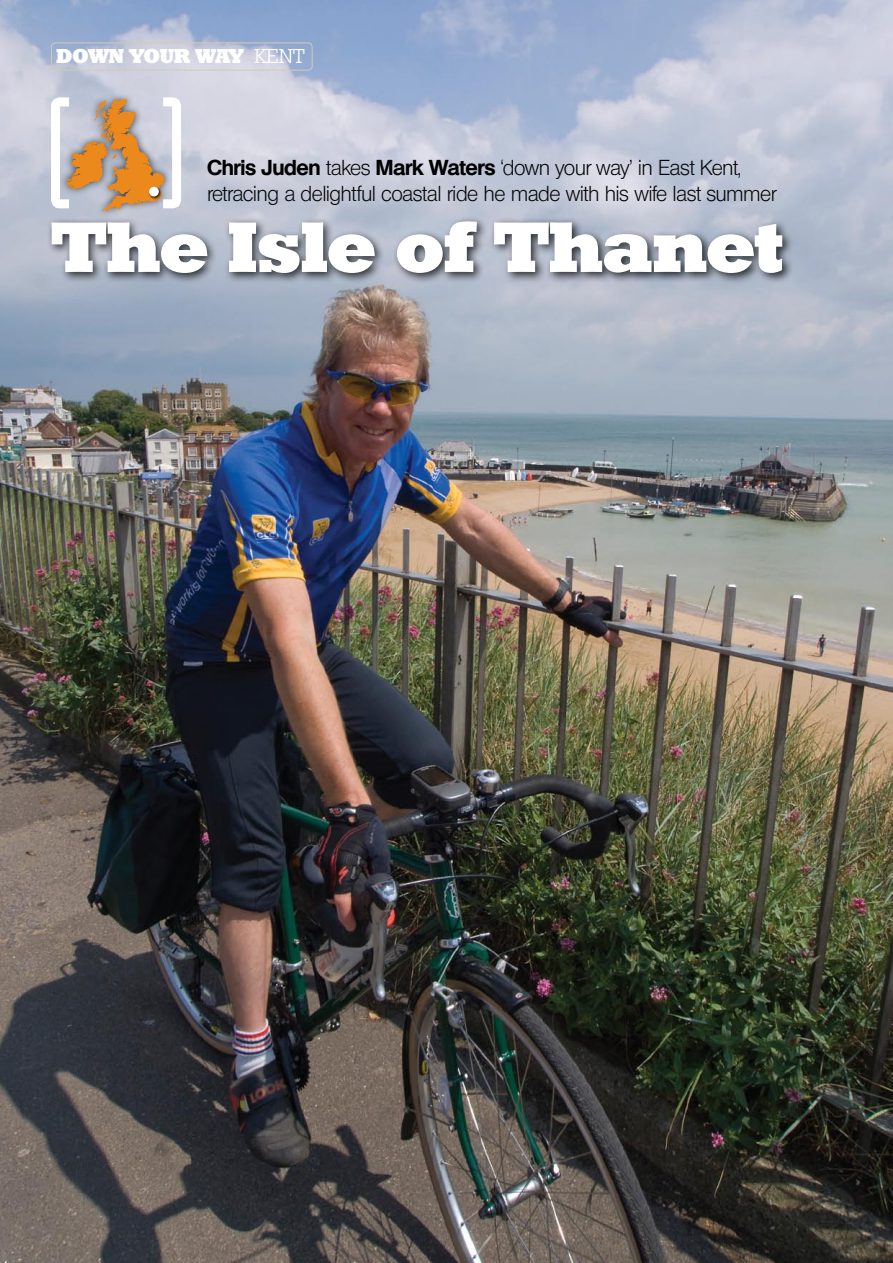
<style>
.page{position:relative;width:893px;height:1263px;background:#fff}
.page>*{position:absolute;margin:0;border:0;box-sizing:border-box;transform-origin:0 0}
.Heading{font:800 68.85px "Stafford";color:#fff}
.Strap{font:300 21px/25.5px "Olympia";letter-spacing:-.025em;color:#000}
._1stPara{font:800 19.5px "Stafford";color:#fff}
.s1{font-weight:300}
.s2{font-weight:700}
</style>
<div class="page">
<img style="left:0;top:0;width:893px;height:1263px">
<div style="left:51px;top:43px;width:262px;height:28px;border:1px solid #d3cab7;border-radius:4px"></div>
<svg style="left:47px;top:93px;width:11px;height:120px"></svg>
<div style="left:58px;top:92px;width:112px;height:126px;background:#000;opacity:.75"></div>
<img style="left:66px;top:100px;width:88px;height:111px">
<div style="left:149px;top:186px;width:13px;height:14px;background:#000;opacity:.75"></div>
<div style="left:149px;top:187px;width:10px;height:9px;background:#fff;border-radius:50%"></div>
<div style="left:47px;top:216px;width:747px;height:68px;background:#000;opacity:.75"></div>
<svg style="left:154px;top:93px;width:32px;height:120px"></svg>
<p class="_1stPara" style="left:57px;top:44px;width:250px">DOWN YOUR WAY <span class="s1">kent</span></p>
<p class="Strap" style="left:207px;top:155px;width:571px"><span class="s2">Chris Juden</span> takes <span class="s2">Mark Waters</span> ‘down your way’ in East Kent, retracing a delightful coastal ride he made with his wife last summer</p>
<p class="Heading" style="left:51px;top:205px;width:733px">THE ISLE OF THANET</p>
</div>
